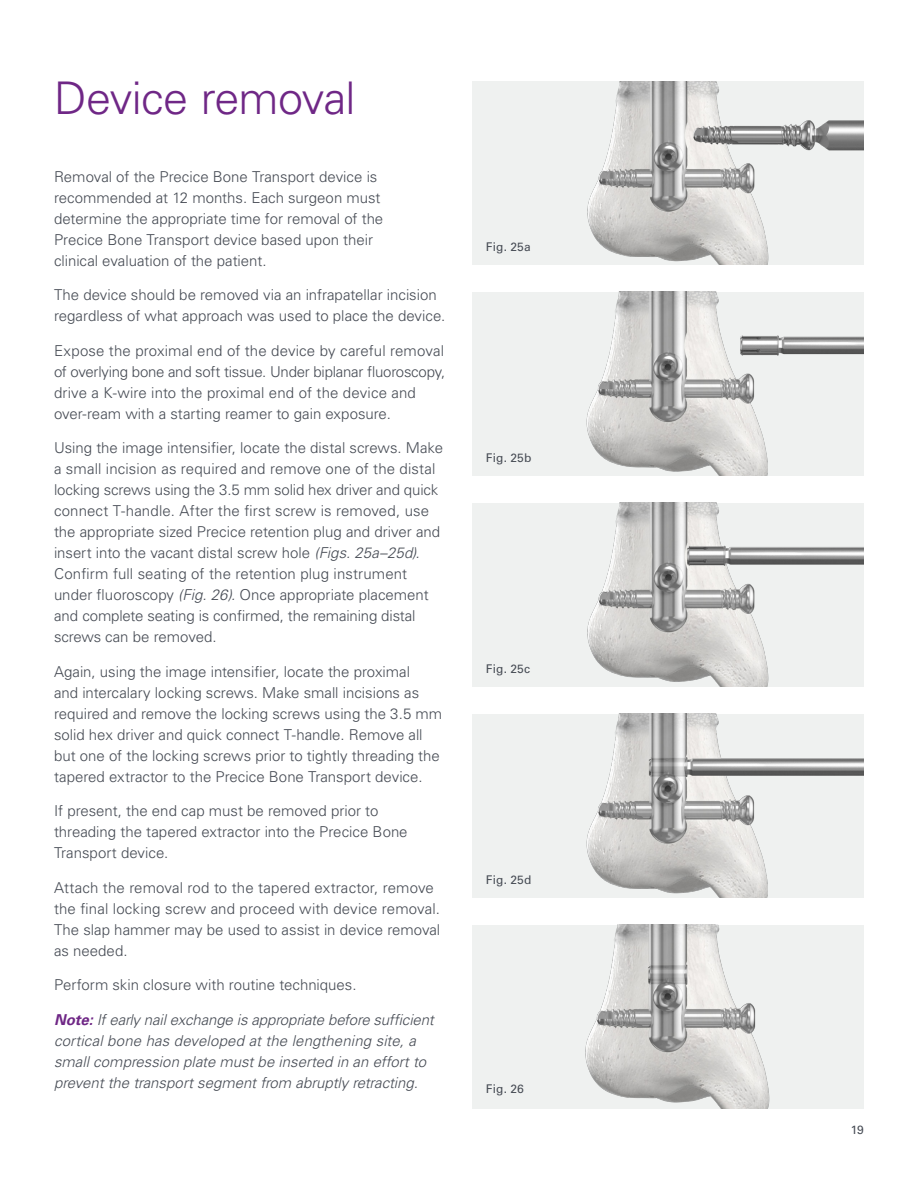
<style>
.page{position:relative;width:918px;height:1188px;background:#fff}
.page>*{position:absolute;margin:0;border:0;box-sizing:border-box;transform-origin:0 0}
.Headline_Light_30pt{font:300 45px "Univers LT Std";letter-spacing:-.015em;color:#6f2786}
.Body_Copy_Light_10pt{font:300 15px/21px "Univers LT Std";color:#464b54}
.Body_Copy_Light_10pt-2{font:italic 300 15px/21px "Univers LT Std";color:#464b54}
.Body_Copy_Light_10pt-3{font:12px "Univers LT Std";letter-spacing:.01em;color:#464b54}
.s1{font-style:italic}
.s2{font-weight:700;color:#6f2786}
</style>
<div class="page">
<img style="left:473px;top:81px;width:391px;height:184px">
<div style="left:472px;top:925px;width:392px;height:183px;background:#eff1f0"></div>
<img style="left:585px;top:925px;width:185px;height:183px">
<img style="left:473px;top:292px;width:391px;height:184px">
<img style="left:473px;top:503px;width:391px;height:184px">
<img style="left:473px;top:714px;width:391px;height:184px">
<p class="Headline_Light_30pt" style="left:54px;top:71px;width:303px">Device removal</p>
<p class="Body_Copy_Light_10pt" style="left:54px;top:166px;width:331px">Removal of the Precice Bone Transport device is recommended at 12 months. Each surgeon must determine the appropriate time for removal of the Precice Bone Transport device based upon their clinical evaluation of the patient.</p>
<p class="Body_Copy_Light_10pt" style="left:54px;top:284px;width:393px">The device should be removed via an infrapatellar incision regardless of what approach was used to place the device.</p>
<p class="Body_Copy_Light_10pt" style="left:54px;top:340px;width:393px">Expose the proximal end of the device by careful removal of overlying bone and soft tissue. Under biplanar fluoroscopy, drive a K-wire into the proximal end of the device and over-ream with a starting reamer to gain exposure.</p>
<p class="Body_Copy_Light_10pt" style="left:54px;top:437px;width:391px">Using the image intensifier, locate the distal screws. Make a small incision as required and remove one of the distal locking screws using the 3.5 mm solid hex driver and quick connect T-handle. After the first screw is removed, use the appropriate sized Precice retention plug and driver and insert into the vacant distal screw hole <span class="s1">(Figs. 25a–25d).<br></span>Confirm full seating of the retention plug instrument under fluoroscopy <span class="s1">(Fig. 26).</span> Once appropriate placement and complete seating is confirmed, the remaining distal screws can be removed.</p>
<p class="Body_Copy_Light_10pt" style="left:54px;top:661px;width:390px">Again, using the image intensifier, locate the proximal<br>and intercalary locking screws. Make small incisions as required and remove the locking screws using the 3.5 mm solid hex driver and quick connect T-handle. Remove all but one of the locking screws prior to tightly threading the tapered extractor to the Precice Bone Transport device.</p>
<p class="Body_Copy_Light_10pt" style="left:54px;top:800px;width:355px">If present, the end cap must be removed prior to threading the tapered extractor into the Precice Bone<br>Transport device.</p>
<p class="Body_Copy_Light_10pt" style="left:54px;top:877px;width:388px">Attach the removal rod to the tapered extractor, remove the final locking screw and proceed with device removal.<br>The slap hammer may be used to assist in device removal as needed.</p>
<p class="Body_Copy_Light_10pt" style="left:54px;top:974px;width:304px">Perform skin closure with routine techniques.</p>
<p class="Body_Copy_Light_10pt-2" style="left:54px;top:1009px;width:381px"><span class="s2">Note:</span> If early nail exchange is appropriate before sufficient cortical bone has developed at the lengthening site, a small compression plate must be inserted in an effort to prevent the transport segment from abruptly retracting.</p>
<p class="Body_Copy_Light_10pt-3" style="left:486px;top:240px;width:46px">Fig. 25a</p>
<p class="Body_Copy_Light_10pt-3" style="left:486px;top:450px;width:47px">Fig. 25b</p>
<p class="Body_Copy_Light_10pt-3" style="left:486px;top:661px;width:46px">Fig. 25c</p>
<p class="Body_Copy_Light_10pt-3" style="left:486px;top:872px;width:47px">Fig. 25d</p>
<p class="Body_Copy_Light_10pt-3" style="left:486px;top:1082px;width:40px">Fig. 26</p>
<p class="Body_Copy_Light_10pt-3" style="left:851px;top:1123px;width:15px">19</p>
</div>
